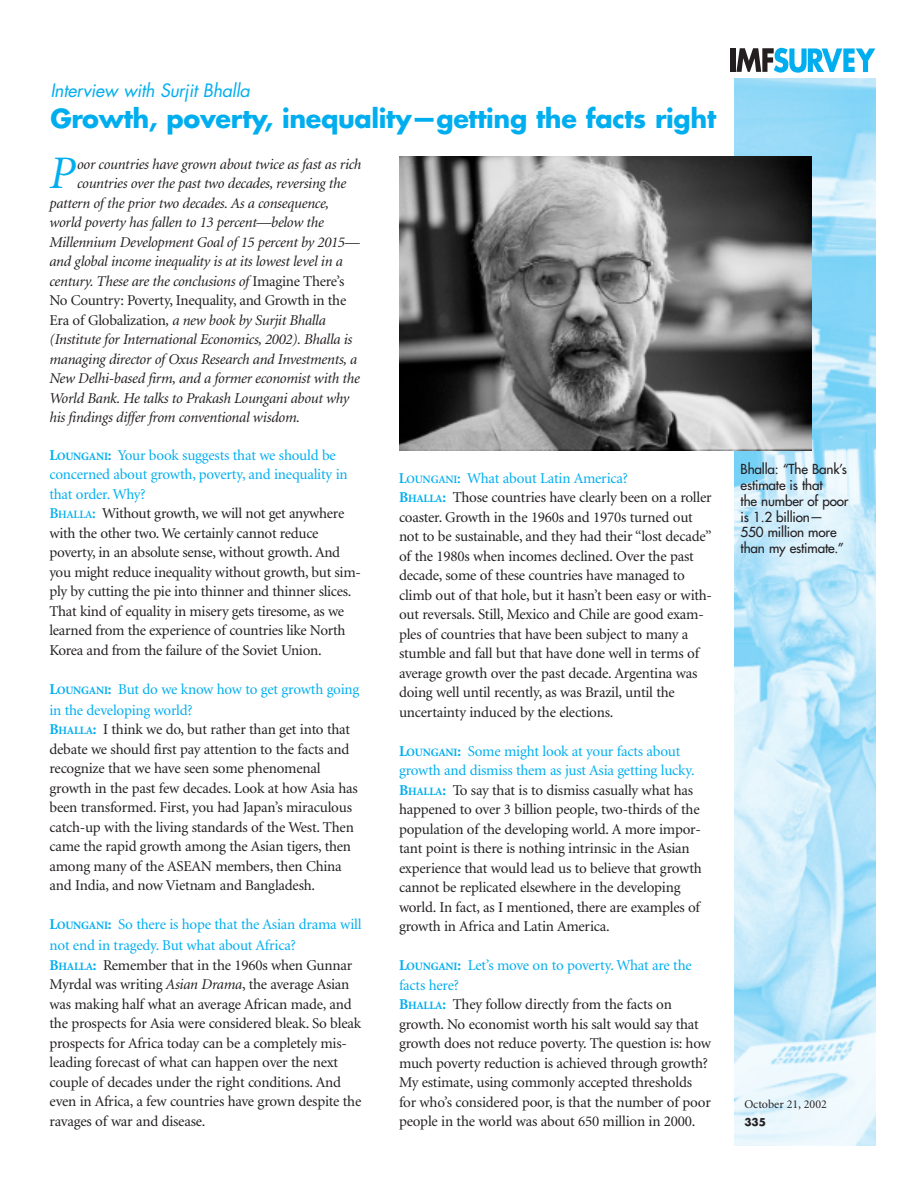
<style>
.page{position:relative;width:918px;height:1188px;background:#fff}
.page>*{position:absolute;margin:0;border:0;box-sizing:border-box;transform-origin:0 0}
.t1{font:italic 46.65px "Minion";color:#00aeef}
.t2{font:700 25.5px "Futura";letter-spacing:-.015em;color:#00aeef}
.t3{font:italic 18px "Futura";letter-spacing:-.02em;color:#00aeef}
.t4{font:15px/19.5px "Minion";letter-spacing:-.015em;color:#231f20}
.t5{font:italic 15px "Minion";letter-spacing:-.02em;color:#231f20}
.t6{font:15px/21px "Minion";letter-spacing:-.015em;color:#00aeef}
.t7{font:13.5px/15.8px "Futura";letter-spacing:-.01em;color:#231f20}
.t8{font:12px "Minion";color:#231f20}
.t9{font:700 10.5px "Futura";color:#231f20}
.s1{font-style:normal}
.s2{font-weight:700;color:#00aeef}
.s3{font-weight:700;font-size:11.25px;color:#00aeef}
.s4{color:#00aeef}
.s5{font-weight:600;color:#00aeef}
.s6{font-weight:600;font-size:11.25px;color:#00aeef}
.s7{font-weight:700}
.s8{font-weight:700;font-size:11.25px}
.s9{font-style:italic}
</style>
<div class="page">
<div style="left:730px;top:48px;width:6px;height:24px;background:#231f20"></div>
<svg style="left:736px;top:48px;width:139px;height:25px"></svg>
<img style="left:734px;top:79px;width:142px;height:1067px">
<img style="left:399px;top:156px;width:413px;height:294px">
<p class="t3" style="left:50px;top:82px;width:201px">Interview with Surjit Bhalla</p>
<h2 class="t2" style="left:50px;top:107px;width:667px">Growth, poverty, inequality—getting the facts right</h2>
<h1 class="t1" style="left:50px;top:155px;width:27px">P</h1>
<p class="t5" style="left:77px;top:158px;width:286px">oor countries have grown about twice as fast as rich</p>
<p class="t5" style="left:77px;top:178px;width:271px">countries over the past two decades, reversing the</p>
<p class="t5" style="left:50px;top:197px;width:281px">pattern of the prior two decades. As a consequence,</p>
<p class="t5" style="left:50px;top:217px;width:276px">world poverty has fallen to 13 percent—below the</p>
<p class="t5" style="left:50px;top:236px;width:312px">Millennium Development Goal of 15 percent by 2015—</p>
<p class="t5" style="left:50px;top:256px;width:295px">and global income inequality is at its lowest level in a</p>
<p class="t5" style="left:50px;top:275px;width:296px">century. These are the conclusions of <span class="s1">Imagine There’s</span></p>
<p class="t4" style="left:50px;top:292px;width:298px">No Country: Poverty, Inequality, and Growth in the</p>
<p class="t5" style="left:50px;top:314px;width:278px"><span class="s1">Era of Globalization</span>, a new book by Surjit Bhalla</p>
<p class="t5" style="left:50px;top:334px;width:304px">(Institute for International Economics, 2002). Bhalla is</p>
<p class="t5" style="left:50px;top:353px;width:309px">managing director of Oxus Research and Investments, a</p>
<p class="t5" style="left:50px;top:373px;width:312px">New Delhi-based firm, and a former economist with the</p>
<p class="t5" style="left:50px;top:392px;width:301px">World Bank. He talks to Prakash Loungani about why</p>
<p class="t5" style="left:50px;top:412px;width:252px">his findings differ from conventional wisdom.</p>
<p class="t4" style="left:50px;top:447px;width:313px"><span class="s2">L</span><span class="s3">OUNGANI</span><span class="s2">:</span> <span class="s4">Your book suggests that we should be concerned about growth, poverty, and inequality in that order. Why?<br></span><span class="s5">B</span><span class="s6">HALLA</span><span class="s5">:</span> Without growth, we will not get anywhere with the other two. We certainly cannot reduce poverty, in an absolute sense, without growth. And you might reduce inequality without growth, but sim&shy;ply by cutting the pie into thinner and thinner slices.<br>That kind of equality in misery gets tiresome, as we learned from the experience of countries like North Korea and from the failure of the Soviet Union.</p>
<p class="t6" style="left:50px;top:680px;width:311px"><span class="s7">L</span><span class="s8">OUNGANI</span><span class="s7">:</span> But do we know how to get growth going in the developing world?</p>
<p class="t4" style="left:50px;top:721px;width:310px"><span class="s2">B</span><span class="s3">HALLA</span><span class="s2">:</span> I think we do, but rather than get into that debate we should first pay attention to the facts and recognize that we have seen some phenomenal growth in the past few decades. Look at how Asia has been transformed. First, you had Japan’s miraculous catch-up with the living standards of the West. Then came the rapid growth among the Asian tigers, then among many of the ASEAN members, then China and India, and now Vietnam and Bangladesh.</p>
<p class="t6" style="left:50px;top:915px;width:314px"><span class="s7">L</span><span class="s8">OUNGANI</span><span class="s7">:</span> So there is hope that the Asian drama will not end in tragedy. But what about Africa?</p>
<p class="t4" style="left:49px;top:957px;width:313px"><span class="s2">B</span><span class="s3">HALLA</span><span class="s2">:</span> Remember that in the 1960s when Gunnar Myrdal was writing <span class="s9">Asian Drama</span>, the average Asian was making half what an average African made, and the prospects for Asia were considered bleak. So bleak prospects for Africa today can be a completely mis&shy;leading forecast of what can happen over the next couple of decades under the right conditions. And even in Africa, a few countries have grown despite the ravages of war and disease.</p>
<p class="t4" style="left:399px;top:470px;width:315px"><span class="s5">L</span><span class="s6">OUNGANI</span><span class="s5">:</span> <span class="s4">What about Latin America?<br></span><span class="s2">B</span><span class="s3">HALLA</span><span class="s2">:</span> Those countries have clearly been on a roller coaster. Growth in the 1960s and 1970s turned out not to be sustainable, and they had their “lost decade” of the 1980s when incomes declined. Over the past decade, some of these countries have managed to climb out of that hole, but it hasn’t been easy or with&shy;out reversals. Still, Mexico and Chile are good exam&shy;ples of countries that have been subject to many a stumble and fall but that have done well in terms of average growth over the past decade. Argentina was doing well until recently, as was Brazil, until the uncertainty induced by the elections.</p>
<p class="t4" style="left:399px;top:743px;width:304px"><span class="s2">L</span><span class="s3">OUNGANI</span><span class="s2">:</span> <span class="s4">Some might look at your facts about growth and dismiss them as just Asia getting lucky.<br></span><span class="s2">B</span><span class="s3">HALLA</span><span class="s2">:</span> To say that is to dismiss casually what has happened to over 3 billion people, two-thirds of the population of the developing world. A more impor&shy;tant point is there is nothing intrinsic in the Asian experience that would lead us to believe that growth cannot be replicated elsewhere in the developing world. In fact, as I mentioned, there are examples of growth in Africa and Latin America.</p>
<p class="t4" style="left:399px;top:957px;width:313px"><span class="s2">L</span><span class="s3">OUNGANI</span><span class="s2">:</span> <span class="s4">Let’s move on to poverty. What are the facts here?<br></span><span class="s2">B</span><span class="s3">HALLA</span><span class="s2">:</span> They follow directly from the facts on growth. No economist worth his salt would say that growth does not reduce poverty. The question is: how much poverty reduction is achieved through growth?<br>My estimate, using commonly accepted thresholds for who’s considered poor, is that the number of poor people in the world was about 650 million in 2000.</p>
<p class="t7" style="left:741px;top:463px;width:110px">Bhalla: “The Bank’s estimate is that<br>the number of poor is 1.2 billion—<br>550 million more than my estimate.”</p>
<p class="t8" style="left:744px;top:1099px;width:84px">October 21, 2002</p>
<p class="t9" style="left:744px;top:1117px;width:23px">335</p>
</div>
